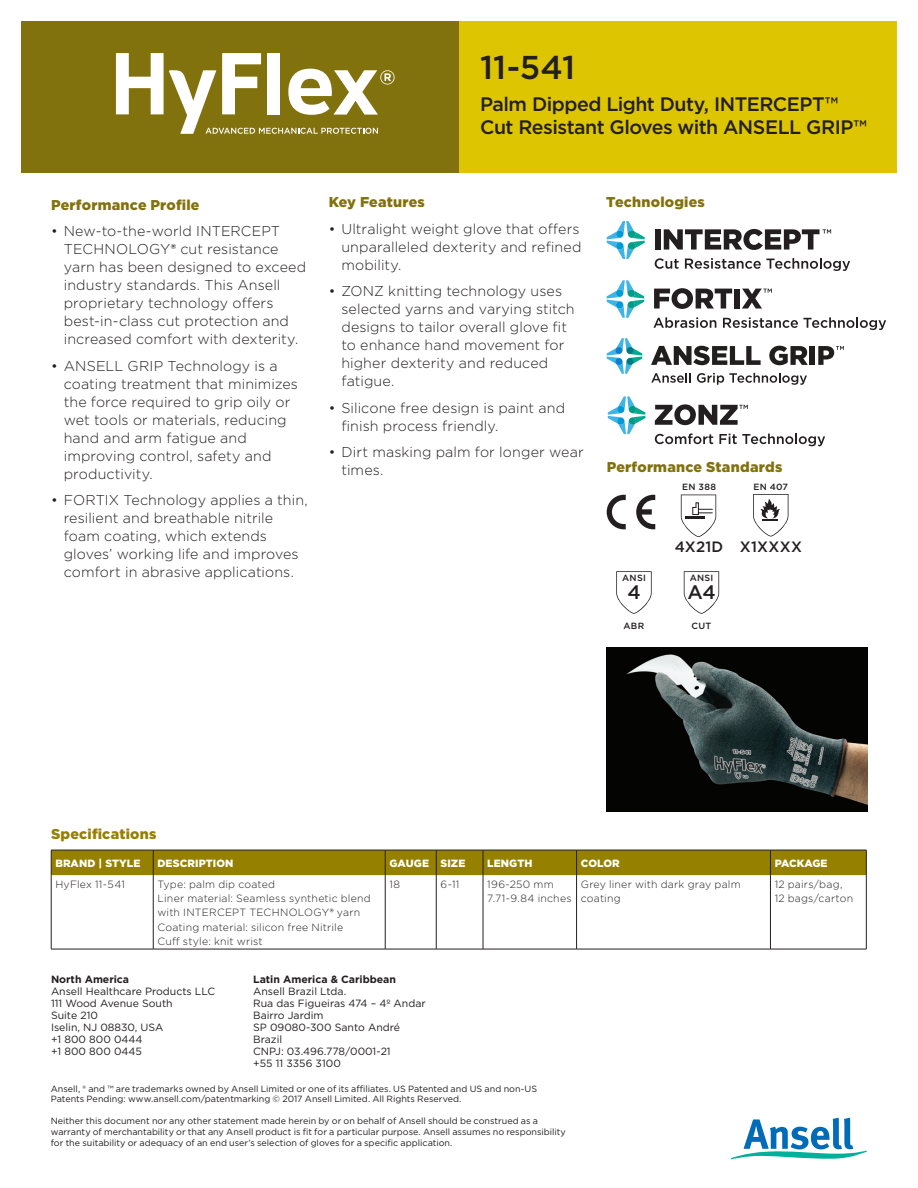
<style>
.page{position:relative;width:918px;height:1188px;background:#fff}
.page>*{position:absolute;margin:0;border:0;box-sizing:border-box;transform-origin:0 0}
.t1{font:500 33px "Gotham";color:#231f20}
.t2{font:500 19.5px/22.5px "Gotham";letter-spacing:-.025em;color:#231f20}
.t3{font:500 15px "Gotham";letter-spacing:.02em;color:#231f20}
.t4{font:300 14.25px/18px "Gotham";letter-spacing:.005em;color:#231f20}
.t5{font:900 14.25px "Gotham";letter-spacing:.015em;color:#82720d}
.t6{font:900 14.25px "Gotham";letter-spacing:.015em;color:#968000}
.t7{font:300 10.5px/14.2px "Gotham";letter-spacing:.02em;color:#231f20}
.t8{font:10.5px/12px "Gotham";color:#231f20}
.t9{font:900 10.5px "Gotham";letter-spacing:.01em;color:#fff}
.t10{font:700 10.5px "Gotham";color:#231f20}
.t11{font:900 10.5px "Gotham";letter-spacing:-.02em;color:#fff}
.t12{font:9px/10.8px "Gotham";color:#231f20}
.t13{font:500 9px "Gotham";letter-spacing:.035em;color:#231f20}
.s1{font-weight:500}
</style>
<div class="page">
<svg style="left:731px;top:1118px;width:136px;height:41px"></svg>
<img style="left:607px;top:648px;width:260px;height:164px">
<div style="left:51px;top:850px;width:816px;height:25px;background:#968000"></div>
<hr style="left:51px;top:875px;width:1px;height:74px;background:#231f20">
<hr style="left:153px;top:875px;width:1px;height:74px;background:#231f20">
<hr style="left:385px;top:875px;width:1px;height:74px;background:#231f20">
<hr style="left:436px;top:875px;width:1px;height:74px;background:#231f20">
<hr style="left:483px;top:875px;width:1px;height:74px;background:#231f20">
<hr style="left:576px;top:875px;width:1px;height:74px;background:#231f20">
<hr style="left:770px;top:875px;width:1px;height:74px;background:#231f20">
<hr style="left:866px;top:875px;width:1px;height:74px;background:#231f20">
<hr style="left:51px;top:949px;width:102px;height:1px;background:#231f20">
<hr style="left:153px;top:949px;width:232px;height:1px;background:#231f20">
<hr style="left:385px;top:949px;width:51px;height:1px;background:#231f20">
<hr style="left:436px;top:949px;width:47px;height:1px;background:#231f20">
<hr style="left:483px;top:949px;width:94px;height:1px;background:#231f20">
<hr style="left:577px;top:949px;width:193px;height:1px;background:#231f20">
<hr style="left:770px;top:949px;width:97px;height:1px;background:#231f20">
<svg style="left:753px;top:494px;width:35px;height:43px"></svg>
<div style="left:459px;top:22px;width:437px;height:151px;background:#dec502"></div>
<div style="left:22px;top:22px;width:437px;height:151px;background:#82720d"></div>
<svg style="left:116px;top:53px;width:279px;height:81px"></svg>
<svg style="left:607px;top:495px;width:19px;height:34px"></svg>
<svg style="left:636px;top:495px;width:19px;height:34px"></svg>
<svg style="left:684px;top:571px;width:35px;height:43px"></svg>
<svg style="left:681px;top:495px;width:35px;height:42px"></svg>
<svg style="left:607px;top:280px;width:37px;height:38px"></svg>
<svg style="left:654px;top:317px;width:62px;height:11px"></svg>
<svg style="left:723px;top:317px;width:163px;height:13px"></svg>
<svg style="left:654px;top:288px;width:78px;height:21px"></svg>
<div style="left:734px;top:289px;width:6px;height:20px;background:#231f20"></div>
<svg style="left:742px;top:289px;width:30px;height:20px"></svg>
<svg style="left:607px;top:221px;width:38px;height:38px"></svg>
<svg style="left:655px;top:258px;width:24px;height:11px"></svg>
<svg style="left:685px;top:258px;width:165px;height:13px"></svg>
<div style="left:655px;top:229px;width:5px;height:21px;background:#231f20"></div>
<svg style="left:664px;top:229px;width:167px;height:21px"></svg>
<svg style="left:651px;top:346px;width:110px;height:19px"></svg>
<svg style="left:769px;top:346px;width:39px;height:19px"></svg>
<div style="left:810px;top:346px;width:5px;height:19px;background:#211e1e"></div>
<svg style="left:651px;top:373px;width:40px;height:10px"></svg>
<svg style="left:697px;top:373px;width:110px;height:12px"></svg>
<svg style="left:607px;top:338px;width:35px;height:36px"></svg>
<svg style="left:818px;top:346px;width:26px;height:19px"></svg>
<svg style="left:655px;top:433px;width:58px;height:11px"></svg>
<svg style="left:719px;top:434px;width:106px;height:12px"></svg>
<svg style="left:655px;top:404px;width:93px;height:21px"></svg>
<svg style="left:608px;top:396px;width:37px;height:38px"></svg>
<svg style="left:616px;top:571px;width:36px;height:43px"></svg>
<h1 class="t1" style="left:480px;top:46px;width:96px">11-541</h1>
<h2 class="t2" style="left:480px;top:93px;width:388px">Palm Dipped Light Duty, INTERCEPT™<br>Cut Resistant Gloves with ANSELL GRIP™</h2>
<p class="t5" style="left:51px;top:195px;width:150px">Performance Profile</p>
<p class="t4" style="left:64px;top:222px;width:244px;text-indent:-13px">• New-to-the-world INTERCEPT<br>TECHNOLOGY<span class="s1">®</span> cut resistance yarn has been designed to exceed industry standards. This Ansell proprietary technology offers best-in-class cut protection and increased comfort with dexterity.</p>
<p class="t4" style="left:64px;top:356px;width:236px;text-indent:-13px">• ANSELL GRIP Technology is a coating treatment that minimizes the force required to grip oily or wet tools or materials, reducing hand and arm fatigue and improving control, safety and productivity.</p>
<p class="t4" style="left:64px;top:491px;width:245px;text-indent:-13px">• FORTIX Technology applies a thin, resilient and breathable nitrile foam coating, which extends gloves’ working life and improves comfort in abrasive applications.</p>
<p class="t5" style="left:329px;top:192px;width:98px">Key Features</p>
<p class="t4" style="left:341px;top:219px;width:242px;text-indent:-13px">• Ultralight weight glove that offers unparalleled dexterity and refined mobility.</p>
<p class="t4" style="left:341px;top:282px;width:235px;text-indent:-13px">• ZONZ knitting technology uses selected yarns and varying stitch designs to tailor overall glove fit to enhance hand movement for higher dexterity and reduced fatigue.</p>
<p class="t4" style="left:341px;top:398px;width:225px;text-indent:-13px">• Silicone free design is paint and finish process friendly.</p>
<p class="t4" style="left:341px;top:443px;width:244px;text-indent:-13px">• Dirt masking palm for longer wear times.</p>
<p class="t5" style="left:606px;top:192px;width:100px">Technologies</p>
<p class="t5" style="left:607px;top:457px;width:177px">Performance Standards</p>
<p class="t13" style="left:622px;top:572px;width:25px">ANSI</p>
<h2 class="t2" style="left:627px;top:580px;width:15px">4</h2>
<p class="t13" style="left:624px;top:620px;width:22px">ABR</p>
<p class="t13" style="left:682px;top:481px;width:35px">EN 388</p>
<p class="t13" style="left:754px;top:481px;width:36px">EN 407</p>
<p class="t3" style="left:675px;top:537px;width:50px">4X21D</p>
<p class="t13" style="left:690px;top:572px;width:25px">ANSI</p>
<h2 class="t2" style="left:687px;top:580px;width:30px">A4</h2>
<p class="t13" style="left:692px;top:620px;width:21px">CUT</p>
<p class="t3" style="left:740px;top:537px;width:64px">X1XXXX</p>
<p class="t6" style="left:51px;top:825px;width:107px">Specifications</p>
<p class="t9" style="left:55px;top:856px;width:86px">BRAND | STYLE</p>
<p class="t9" style="left:158px;top:856px;width:77px">DESCRIPTION</p>
<p class="t9" style="left:389px;top:856px;width:77px">GAUGE SIZE</p>
<p class="t9" style="left:487px;top:856px;width:47px">LENGTH</p>
<p class="t9" style="left:581px;top:856px;width:40px">COLOR</p>
<p class="t11" style="left:775px;top:856px;width:54px">PACKAGE</p>
<p class="t7" style="left:55px;top:877px;width:71px">HyFlex 11-541</p>
<p class="t7" style="left:158px;top:877px;width:215px">Type: palm dip coated<br>Liner material: Seamless synthetic blend with INTERCEPT TECHNOLOGY<span class="s1">®</span> yarn<br>Coating material: silicon free Nitrile<br>Cuff style: knit wrist</p>
<p class="t7" style="left:389px;top:877px;width:12px">18</p>
<p class="t7" style="left:440px;top:877px;width:20px">6-11</p>
<p class="t7" style="left:487px;top:877px;width:86px">196-250 mm<br>7.71-9.84 inches</p>
<p class="t7" style="left:581px;top:877px;width:161px">Grey liner with dark gray palm coating</p>
<p class="t7" style="left:775px;top:877px;width:80px">12 pairs/bag,<br>12 bags/carton</p>
<p class="t10" style="left:51px;top:973px;width:80px">North America</p>
<p class="t8" style="left:51px;top:985px;width:166px">Ansell Healthcare Products LLC<br>111 Wood Avenue South<br>Suite 210<br>Iselin, NJ 08830, USA<br>+1 800 800 0444<br>+1 800 800 0445</p>
<p class="t10" style="left:253px;top:973px;width:144px">Latin America &amp; Caribbean</p>
<p class="t8" style="left:253px;top:985px;width:174px">Ansell Brazil Ltda.<br>Rua das Figueiras 474 – 4º Andar<br>Bairro Jardim<br>SP 09080-300 Santo André<br>Brazil<br>CNPJ: 03.496.778/0001-21<br>+55 11 3356 3100</p>
<p class="t12" style="left:51px;top:1083px;width:488px">Ansell, ® and ™ are trademarks owned by Ansell Limited or one of its affiliates. US Patented and US and non-US<br>Patents Pending: www.ansell.com/patentmarking © 2017 Ansell Limited. All Rights Reserved.</p>
<p class="t12" style="left:51px;top:1115px;width:517px">Neither this document nor any other statement made herein by or on behalf of Ansell should be construed as a warranty of merchantability or that any Ansell product is fit for a particular purpose. Ansell assumes no responsibility for the suitability or adequacy of an end user’s selection of gloves for a specific application.</p>
</div>
